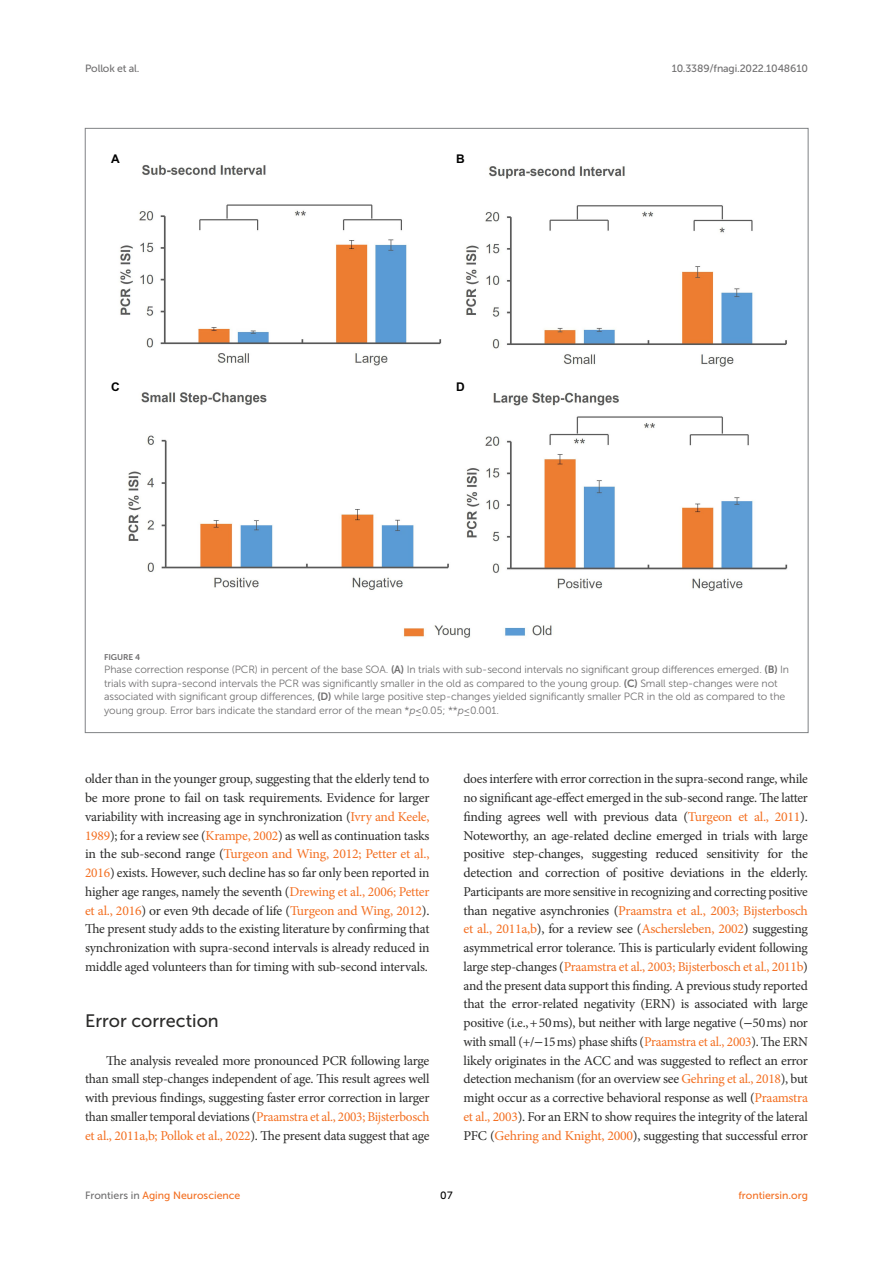
<style>
.page{position:relative;width:893px;height:1263px;background:#fff}
.page>*{position:absolute;margin:0;border:0;box-sizing:border-box;transform-origin:0 0}
.HEAD_2{font:18px "Museo Sans 500";color:#2b2b2a}
.TEXT_FLUSH{font:13.5px/18.8px "Minion Pro";letter-spacing:-.02em;color:#2b2b2a;text-align:justify}
.TEXT{font:13.5px/18.8px "Minion Pro";letter-spacing:-.015em;color:#2b2b2a;text-align:justify}
.t1{font:700 12px "Arial";color:#000}
.FIG_LEG{font:10.5px/13.5px "Museo Sans 300";letter-spacing:-.01em;color:#706f70}
.t2{font:10.5px "Museo Sans 500";color:#f36f21}
.t3{font:10.5px "Museo Sans 500";letter-spacing:-.015em;color:#706f70}
.t4{font:10.5px "Museo Sans 500";color:#000}
.FIG_HD{font:8.25px "Museo Sans 700";letter-spacing:-.01em;color:#706f70}
.s1{font-family:"Museo Sans 700"}
.s2{font-style:italic}
.s3{color:#f36f21}
.s4{font-family:"STIX General"}
.s5{color:#706f70}
</style>
<div class="page">
<img style="left:120px;top:164px;width:668px;height:474px">
<p class="t3" style="left:85px;top:63px;width:56px">Pollok et al.</p>
<p class="t3" style="left:672px;top:63px;width:138px">10.3389/fnagi.2022.1048610</p>
<p class="t1" style="left:111px;top:150px;width:10px">A</p>
<p class="t1" style="left:456px;top:150px;width:10px">B</p>
<p class="t1" style="left:111px;top:378px;width:10px">C</p>
<p class="t1" style="left:456px;top:378px;width:10px">D</p>
<p class="FIG_HD" style="left:104px;top:652px;width:37px">FIGURE 4</p>
<p class="FIG_LEG" style="left:104px;top:663px;width:686px">Phase correction response (PCR) in percent of the base SOA. <span class="s1">(A)</span> In trials with sub-second intervals no significant group differences emerged. <span class="s1">(B)</span> In trials with supra-second intervals the PCR was significantly smaller in the old as compared to the young group. <span class="s1">(C)</span> Small step-changes were not associated with significant group differences, <span class="s1">(D)</span> while large positive step-changes yielded significantly smaller PCR in the old as compared to the young group. Error bars indicate the standard error of the mean *<span class="s2">p</span> ≤ 0.05; **<span class="s2">p</span> ≤ 0.001.</p>
<p class="TEXT" style="left:85px;top:770px;width:346px">older than in the younger group, suggesting that the elderly tend to be more prone to fail on task requirements. Evidence for larger variability with increasing age in synchronization (<span class="s3">Ivry and Keele, 1989</span>); for a review see (<span class="s3">Krampe, 2002</span>) as well as continuation tasks in the sub-second range (<span class="s3">Turgeon and Wing, 2012; Petter et al., 2016</span>) exists. However, such decline has so far only been reported in higher age ranges, namely the seventh (<span class="s3">Drewing et al., 2006; Petter et al., 2016</span>) or even 9th decade of life (<span class="s3">Turgeon and Wing, 2012</span>).<br>The present study adds to the existing literature by confirming that synchronization with supra-second intervals is already reduced in middle aged volunteers than for timing with sub-second intervals.</p>
<p class="HEAD_2" style="left:85px;top:1011px;width:135px">Error correction</p>
<p class="TEXT_FLUSH" style="left:85px;top:1051px;width:346px;text-indent:21px">The analysis revealed more pronounced PCR following large than small step-changes independent of age. This result agrees well with previous findings, suggesting faster error correction in larger than smaller temporal deviations (<span class="s3">Praamstra et al., 2003; Bijsterbosch et al., 2011a,b; Pollok et al., 2022</span>). The present data suggest that age</p>
<p class="TEXT_FLUSH" style="left:463px;top:770px;width:346px">does interfere with error correction in the supra-second range, while no significant age-effect emerged in the sub-second range. The latter finding agrees well with previous data (<span class="s3">Turgeon et al., 2011</span>).<br>Noteworthy, an age-related decline emerged in trials with large positive step-changes, suggesting reduced sensitivity for the detection and correction of positive deviations in the elderly.<br>Participants are more sensitive in recognizing and correcting positive than negative asynchronies (<span class="s3">Praamstra et al., 2003; Bijsterbosch et al., 2011a,b</span>), for a review see (<span class="s3">Aschersleben, 2002</span>) suggesting asymmetrical error tolerance. This is particularly evident following large step-changes (<span class="s3">Praamstra et al., 2003; Bijsterbosch et al., 2011b</span>) and the present data support this finding. A previous study reported that the error-related negativity (ERN) is associated with large positive (i.e.,+50ms), but neither with large negative (<span class="s4">−</span>50ms) nor with small (+/<span class="s4">−</span>15ms) phase shifts (<span class="s3">Praamstra et al., 2003</span>). The ERN likely originates in the ACC and was suggested to reflect an error detection mechanism (for an overview see <span class="s3">Gehring et al., 2018</span>), but might occur as a corrective behavioral response as well (<span class="s3">Praamstra et al., 2003</span>). For an ERN to show requires the integrity of the lateral PFC (<span class="s3">Gehring and Knight, 2000</span>), suggesting that successful error</p>
<p class="t2" style="left:85px;top:1190px;width:157px"><span class="s5">Frontiers in</span> Aging Neuroscience</p>
<p class="t4" style="left:440px;top:1190px;width:14px">07</p>
<p class="t2" style="left:738px;top:1190px;width:71px">frontiersin.org</p>
</div>
